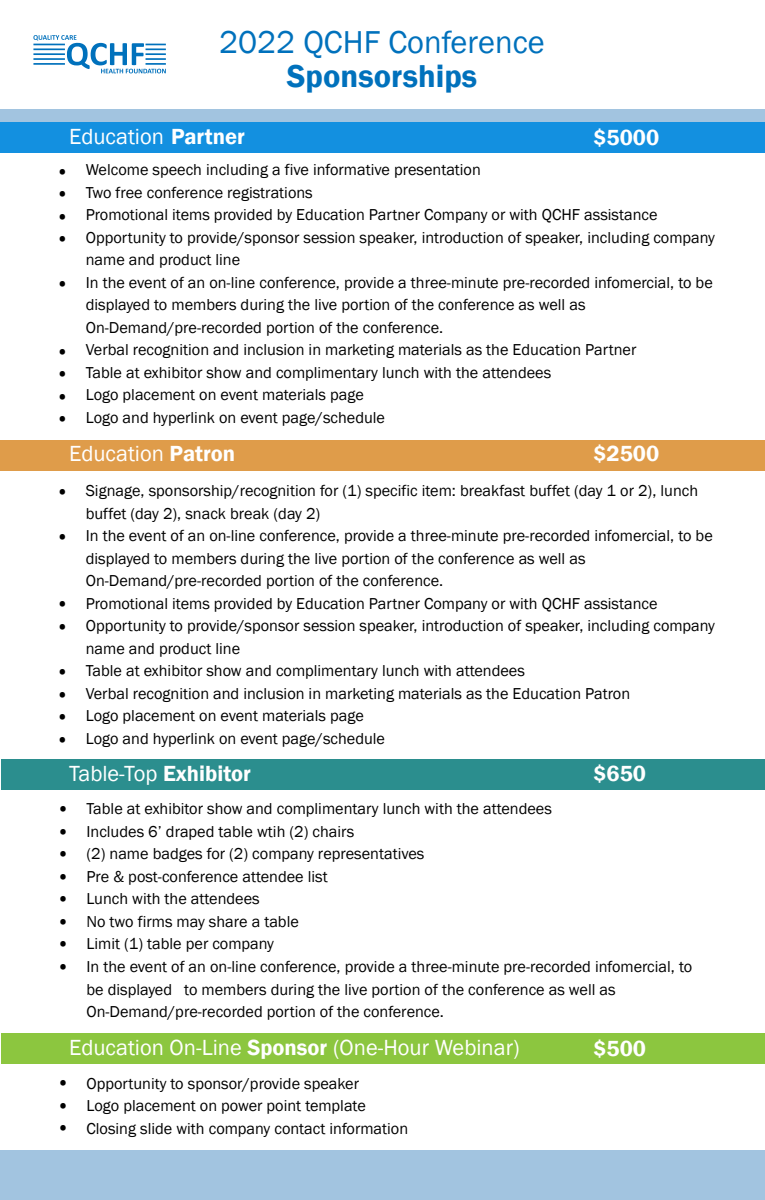
<style>
.page{position:relative;width:765px;height:1200px;background:#fff}
.page>*{position:absolute;margin:0;border:0;box-sizing:border-box;transform-origin:0 0}
.t1{font:45px/45px "Myriad Pro";color:#000}
.t2{font:32.5px "Franklin Gothic";color:#0071bc}
.t3{font:600 32.5px "Franklin Gothic";color:#0071bc}
.t4{font:22.5px "Franklin Gothic";color:#fff}
.t5{font:600 22.5px "Franklin Gothic";color:#fff}
.t6{font:16.25px/22.5px "Franklin Gothic";color:#000}
.s1{font-weight:600}
</style>
<div class="page">
<div style="left:0;top:109px;width:765px;height:14px;background:#a2c4e0"></div>
<svg style="left:33px;top:35px;width:133px;height:38px"></svg>
<div style="left:0;top:123px;width:765px;height:30px;background:#1390e0"></div>
<div style="left:0;top:440px;width:765px;height:31px;background:#df9c4a"></div>
<div style="left:0;top:1150px;width:765px;height:49px;background:#a2c4e0"></div>
<div style="left:1px;top:759px;width:764px;height:30px;background:#2b8e8e"></div>
<div style="left:1px;top:1033px;width:764px;height:30px;background:#8cc63f"></div>
<h2 class="t2" style="left:219px;top:22px;width:327px">2022 QCHF Conference</h2>
<h2 class="t3" style="left:287px;top:56px;width:192px">Sponsorships</h2>
<h3 class="t4" style="left:69px;top:123px;width:177px">Education <span class="s1">Partner</span></h3>
<h3 class="t5" style="left:593px;top:123px;width:67px">$5000</h3>
<h1 class="t1" style="left:58px;top:148px;width:11px">·</h1>
<h1 class="t1" style="left:58px;top:171px;width:11px">·</h1>
<h1 class="t1" style="left:58px;top:193px;width:11px">·</h1>
<h1 class="t1" style="left:58px;top:216px;width:11px">· ·</h1>
<h1 class="t1" style="left:58px;top:328px;width:11px">·</h1>
<h1 class="t1" style="left:58px;top:351px;width:11px">·</h1>
<h1 class="t1" style="left:58px;top:373px;width:11px">·</h1>
<h1 class="t1" style="left:58px;top:396px;width:11px">·</h1>
<p class="t6" style="left:86px;top:159px;width:631px">Welcome speech including a five informative presentation<br>Two free conference registrations<br>Promotional items provided by Education Partner Company or with QCHF assistance Opportunity to provide/sponsor session speaker, introduction of speaker, including company name and product line<br>In the event of an on-line conference, provide a three-minute pre-recorded infomercial, to be displayed to members during the live portion of the conference as well as On-Demand/pre-recorded portion of the conference.<br>Verbal recognition and inclusion in marketing materials as the Education Partner<br>Table at exhibitor show and complimentary lunch with the attendees<br>Logo placement on event materials page<br>Logo and hyperlink on event page/schedule</p>
<h3 class="t4" style="left:69px;top:439px;width:168px">Education <span class="s1">Patron</span></h3>
<h3 class="t5" style="left:593px;top:440px;width:67px">$2500</h3>
<h1 class="t1" style="left:58px;top:468px;width:11px">· ·</h1>
<h1 class="t1" style="left:58px;top:581px;width:11px">·</h1>
<h1 class="t1" style="left:58px;top:603px;width:11px">· ·</h1>
<h1 class="t1" style="left:58px;top:671px;width:11px">·</h1>
<h1 class="t1" style="left:58px;top:693px;width:11px">·</h1>
<h1 class="t1" style="left:58px;top:716px;width:11px">·</h1>
<p class="t6" style="left:86px;top:480px;width:631px">Signage, sponsorship/recognition for (1) specific item: breakfast buffet (day 1 or 2), lunch buffet (day 2), snack break (day 2)<br>In the event of an on-line conference, provide a three-minute pre-recorded infomercial, to be displayed to members during the live portion of the conference as well as On-Demand/pre-recorded portion of the conference.<br>Promotional items provided by Education Partner Company or with QCHF assistance Opportunity to provide/sponsor session speaker, introduction of speaker, including company name and product line<br>Table at exhibitor show and complimentary lunch with attendees<br>Verbal recognition and inclusion in marketing materials as the Education Patron<br>Logo placement on event materials page<br>Logo and hyperlink on event page/schedule</p>
<h3 class="t4" style="left:69px;top:759px;width:184px">Table-Top <span class="s1">Exhibitor</span></h3>
<h3 class="t5" style="left:593px;top:759px;width:54px">$650</h3>
<p class="t6" style="left:86px;top:797px;width:607px">Table at exhibitor show and complimentary lunch with the attendees<br>Includes 6’ draped table wtih (2) chairs<br>(2) name badges for (2) company representatives<br>Pre &amp; post-conference attendee list<br>Lunch with the attendees<br>No two firms may share a table<br>Limit (1) table per company<br>In the event of an on-line conference, provide a three-minute pre-recorded infomercial, to be displayed to members during the live portion of the conference as well as On-Demand/pre-recorded portion of the conference.</p>
<h1 class="t1" style="left:58px;top:785px;width:11px">·</h1>
<h1 class="t1" style="left:58px;top:808px;width:11px">·</h1>
<h1 class="t1" style="left:58px;top:830px;width:11px">·</h1>
<h1 class="t1" style="left:58px;top:853px;width:11px">·</h1>
<h1 class="t1" style="left:58px;top:875px;width:11px">·</h1>
<h1 class="t1" style="left:58px;top:898px;width:11px">·</h1>
<h1 class="t1" style="left:58px;top:920px;width:11px">·</h1>
<h1 class="t1" style="left:58px;top:943px;width:11px">·</h1>
<h3 class="t4" style="left:69px;top:1033px;width:452px">Education On-Line <span class="s1">Sponsor</span> (One-Hour Webinar)</h3>
<h3 class="t5" style="left:593px;top:1033px;width:54px">$500</h3>
<p class="t6" style="left:86px;top:1071px;width:323px">Opportunity to sponsor/provide speaker<br>Logo placement on power point template<br>Closing slide with company contact information</p>
<h1 class="t1" style="left:58px;top:1059px;width:11px">·</h1>
<h1 class="t1" style="left:58px;top:1082px;width:11px">·</h1>
<h1 class="t1" style="left:58px;top:1104px;width:11px">·</h1>
</div>
